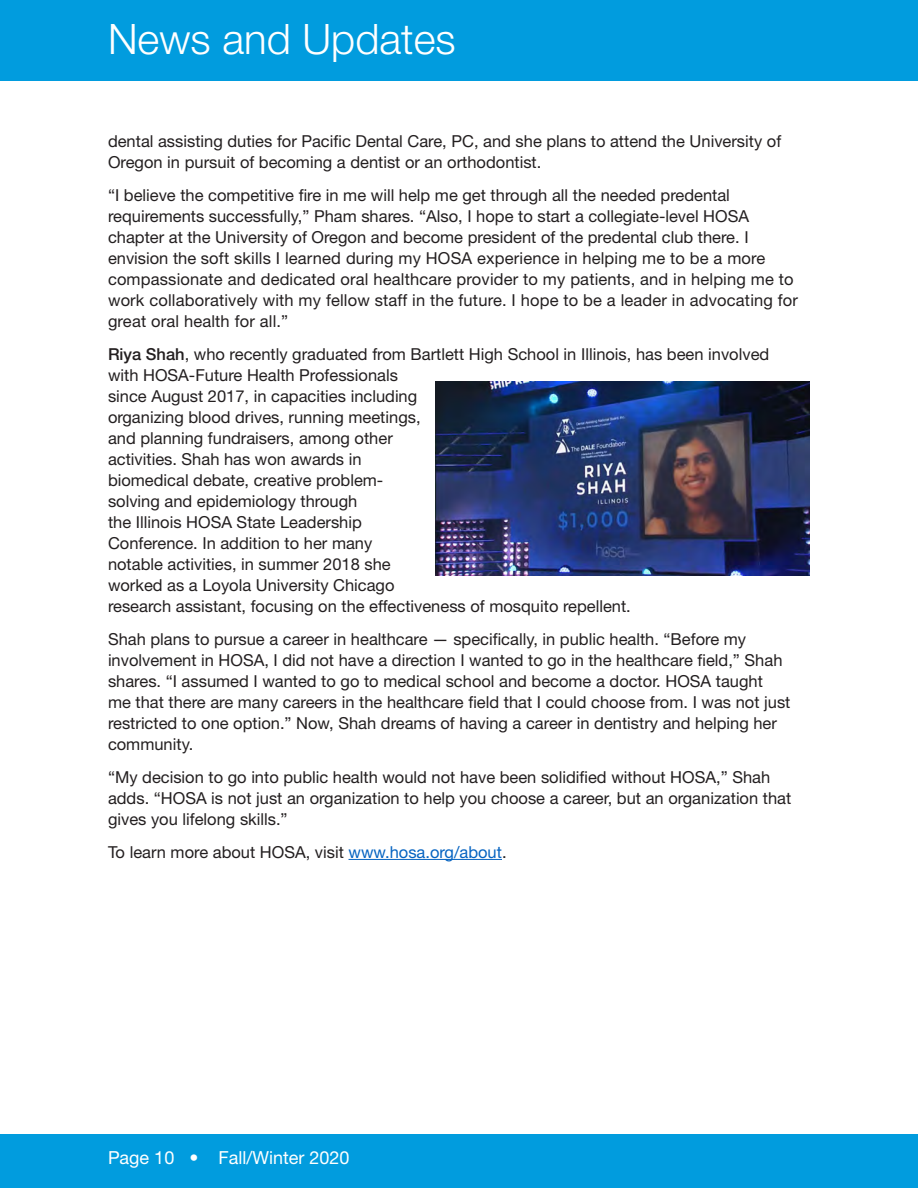
<style>
.page{position:relative;width:918px;height:1188px;background:#fff}
.page>*{position:absolute;margin:0;border:0;box-sizing:border-box;transform-origin:0 0}
.t1{font:300 42px "Helvetica Neue LT Std";color:#fff}
.t2{font:18px "Helvetica Neue LT Std";color:#fff}
.t3{font:16.5px/21px "Helvetica Neue LT Std";color:#231f20}
.s1{font-weight:500}
.s2{color:#0563c1}
</style>
<div class="page">
<div style="left:0;top:1134px;width:918px;height:54px;background:#019cde"></div>
<hr style="left:349px;top:859px;width:153px;height:1px;background:#0563c1">
<img style="left:435px;top:381px;width:375px;height:194px">
<div style="left:0;top:0;width:918px;height:81px;background:#019cde"></div>
<p class="t1" style="left:113px;top:11px;width:349px">News and Updates</p>
<p class="t1" style="left:108px;top:13px;width:349px">News and Updates</p>
<p class="t3" style="left:108px;top:130px;width:675px">dental assisting duties for Pacific Dental Care, PC, and she plans to attend the University of<br>Oregon in pursuit of becoming a dentist or an orthodontist.</p>
<p class="t3" style="left:108px;top:184px;width:692px">“I believe the competitive fire in me will help me get through all the needed predental requirements successfully,” Pham shares. “Also, I hope to start a collegiate-level HOSA chapter at the University of Oregon and become president of the predental club there. I envision the soft skills I learned during my HOSA experience in helping me to be a more compassionate and dedicated oral healthcare provider to my patients, and in helping me to work collaboratively with my fellow staff in the future. I hope to be a leader in advocating for great oral health for all.”</p>
<p class="t3" style="left:108px;top:343px;width:663px"><span class="s1">Riya Shah</span>, who recently graduated from Bartlett High School in Illinois, has been involved with HOSA-Future Health Professionals<br>since August 2017, in capacities including<br>organizing blood drives, running meetings,<br>and planning fundraisers, among other<br>activities. Shah has won awards in<br>biomedical debate, creative problem-<br>solving and epidemiology through<br>the Illinois HOSA State Leadership<br>Conference. In addition to her many<br>notable activities, in summer 2018 she<br>worked as a Loyola University Chicago<br>research assistant, focusing on the effectiveness of mosquito repellent.</p>
<p class="t3" style="left:108px;top:628px;width:684px">Shah plans to pursue a career in healthcare — specifically, in public health. “Before my involvement in HOSA, I did not have a direction I wanted to go in the healthcare field,” Shah shares. “I assumed I wanted to go to medical school and become a doctor. HOSA taught<br>me that there are many careers in the healthcare field that I could choose from. I was not just restricted to one option.” Now, Shah dreams of having a career in dentistry and helping her community.</p>
<p class="t3" style="left:108px;top:766px;width:685px">“My decision to go into public health would not have been solidified without HOSA,” Shah adds. “HOSA is not just an organization to help you choose a career, but an organization that gives you lifelong skills.”</p>
<p class="t3" style="left:108px;top:841px;width:400px">To learn more about HOSA, visit <span class="s2">www.hosa.org/about</span>.</p>
<p class="t2" style="left:108px;top:1147px;width:243px">Page 10 • Fall/Winter 2020</p>
</div>
